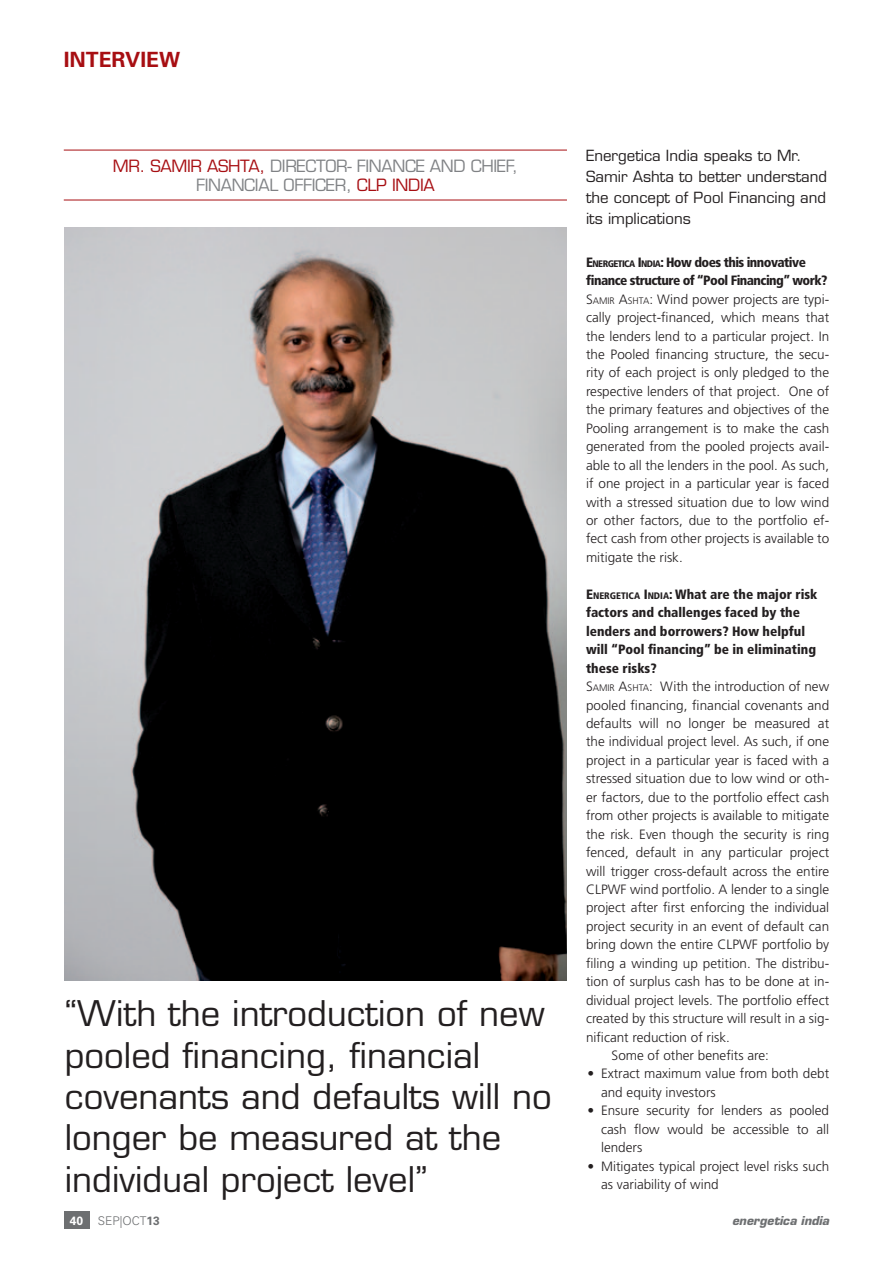
<style>
.page{position:relative;width:893px;height:1263px;background:#fff}
.page>*{position:absolute;margin:0;border:0;box-sizing:border-box;transform-origin:0 0}
.t1{font:34.5px/41.4px "Eurostile";color:#231f20}
.t2{font:700 21px "Univers";color:#a70e12}
.t3{font:16.5px/19.8px "Eurostile";letter-spacing:-.02em;color:#808285}
.t4{font:16.5px "Eurostile";color:#a70e12}
.t5{font:15px/21px "Eurostile";color:#231f20}
.t6{font:300 13.5px/18.5px "Frutiger";color:#231f20}
.t7{font:900 condensed 13.5px "Frutiger";color:#231f20}
.t8{font:italic 700 12px "Eurostile";color:#6d6f71}
.t9{font:300 12px "Univers";color:#6d6f71}
.s1{color:#a70e12}
.s2{color:#808285}
.s3{font-weight:900;font-stretch:condensed}
.s4{font-weight:900;font-stretch:condensed;font-size:9.45px}
.s5{font-style:inherit}
.s6{font-size:9.45px}
.s7{font-weight:700;color:#fff}
.s8{font-weight:700}
</style>
<div class="page">
<div style="left:64px;top:1212px;width:25px;height:17px;background:#6d6f71"></div>
<hr style="left:64px;top:150px;width:503px;height:1px;background:#a70e12">
<hr style="left:64px;top:200px;width:503px;height:1px;background:#a70e12">
<img style="left:64px;top:227px;width:503px;height:754px">
<p class="t2" style="left:64px;top:47px;width:118px">INTERVIEW</p>
<p class="t3" style="left:196px;top:156px;width:323px;text-indent:-83px"><span class="s1">Mr. Sami r Ashta,</span> Director- Finance and Chief,<br>Financial Offi</p>
<p class="t4" style="left:315px;top:175px;width:103px"><span class="s2">cer,</span> CLP India</p>
<p class="t1" style="left:65px;top:993px;width:489px">“With the introduction of new pooled financing, financial covenants and defaults will no longer be measured at the individual project level”</p>
<p class="t5" style="left:586px;top:145px;width:242px">Energetica India speaks to Mr.<br>Samir Ashta to better understand the concept of Pool Financing and its implications</p>
<p class="t6" style="left:586px;top:253px;width:245px"><span class="s3">E</span><span class="s4">NERGETICA</span> <span class="s3">I</span> <span class="s4">NDIA</span><span class="s3">:</span> <span class="s3">How does this innovative finance structure of “Pool Financing” work?<br></span><span class="s5">S</span><span class="s6">AMIR</span> <span class="s5">A</span><span class="s6">SHTA</span><span class="s5">:</span> Wind power projects are typi&shy;cally project-financed, which means that the lenders lend to a particular project. In the Pooled financing structure, the secu&shy;rity of each project is only pledged to the respective lenders of that project. One of the primary features and objectives of the Pooling arrangement is to make the cash generated from the pooled projects avail&shy;able to all the lenders in the pool. As such, if one project in a particular year is faced with a stressed situation due to low wind or other factors, due to the portfolio ef&shy;fect cash from other projects is available to mitigate the risk.</p>
<p class="t7" style="left:586px;top:586px;width:233px"><span class="s5">E</span><span class="s6">NERGETICA</span> <span class="s5">I</span> <span class="s6">NDIA</span><span class="s5">:</span> What are the major risk</p>
<p class="t7" style="left:586px;top:604px;width:215px">factors and challenges faced by the</p>
<p class="t7" style="left:586px;top:623px;width:221px">lenders and borrowers? How helpful</p>
<p class="t7" style="left:586px;top:641px;width:232px">will “Pool financing” be in eliminating</p>
<p class="t7" style="left:586px;top:660px;width:72px">these risks?</p>
<p class="t6" style="left:586px;top:677px;width:245px"><span class="s5">S</span><span class="s6">AMIR</span> <span class="s5">A</span><span class="s6">SHTA</span><span class="s5">:</span> With the introduction of new</p>
<p class="t6" style="left:586px;top:696px;width:245px">pooled financing, financial covenants and</p>
<p class="t6" style="left:586px;top:714px;width:245px">defaults will no longer be measured at</p>
<p class="t6" style="left:586px;top:733px;width:245px">the individual project level. As such, if one</p>
<p class="t6" style="left:586px;top:751px;width:245px">project in a particular year is faced with a</p>
<p class="t6" style="left:586px;top:770px;width:245px">stressed situation due to low wind or oth-</p>
<p class="t6" style="left:586px;top:788px;width:245px">er factors, due to the portfolio effect cash</p>
<p class="t6" style="left:586px;top:806px;width:245px">from other projects is available to mitigate</p>
<p class="t6" style="left:586px;top:825px;width:245px">the risk. Even though the security is ring</p>
<p class="t6" style="left:586px;top:843px;width:245px">fenced, default in any particular project</p>
<p class="t6" style="left:586px;top:862px;width:245px">will trigger cross-default across the entire</p>
<p class="t6" style="left:586px;top:880px;width:245px">CLPWF wind portfolio. A lender to a single</p>
<p class="t6" style="left:586px;top:899px;width:245px">project after first enforcing the individual</p>
<p class="t6" style="left:586px;top:917px;width:245px">project security in an event of default can</p>
<p class="t6" style="left:586px;top:935px;width:245px">bring down the entire CLPWF portfolio by</p>
<p class="t6" style="left:586px;top:954px;width:245px">filing a winding up petition. The distribu-</p>
<p class="t6" style="left:586px;top:972px;width:245px">tion of surplus cash has to be done at in-</p>
<p class="t6" style="left:586px;top:991px;width:245px">dividual project levels. The portfolio effect</p>
<p class="t6" style="left:586px;top:1009px;width:245px">created by this structure will result in a sig-</p>
<p class="t6" style="left:586px;top:1028px;width:145px">nificant reduction of risk.</p>
<p class="t6" style="left:612px;top:1046px;width:159px">Some of other benefits are:</p>
<p class="t6" style="left:601px;top:1065px;width:230px;text-indent:-14px">• Extract maximum value from both debt and equity investors</p>
<p class="t6" style="left:601px;top:1101px;width:230px;text-align:justify;text-indent:-14px">• Ensure security for lenders as pooled cash flow would be accessible to all lenders</p>
<p class="t6" style="left:601px;top:1157px;width:230px;text-indent:-14px">• Mitigates typical project level risks such as variability of wind</p>
<p class="t9" style="left:70px;top:1214px;width:91px"><span class="s7">40</span> SEP|OCT<span class="s8">13</span></p>
<p class="t8" style="left:732px;top:1213px;width:99px">energetica india</p>
</div>
